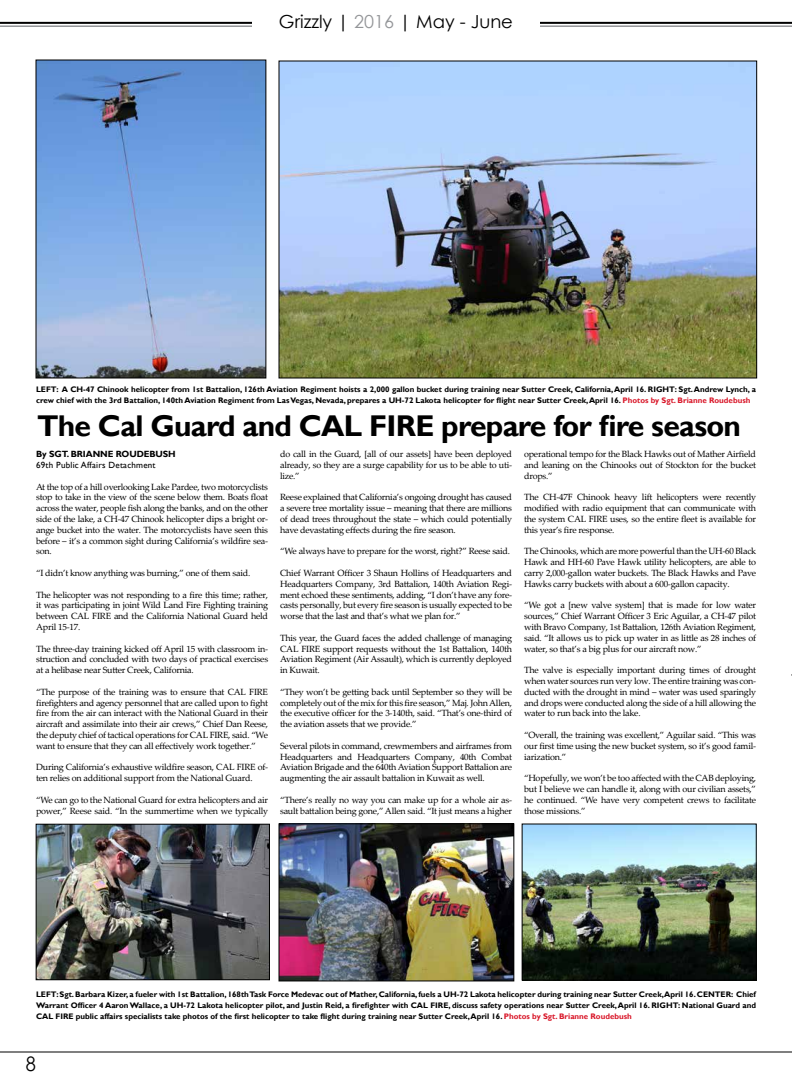
<style>
.page{position:relative;width:792px;height:1080px;background:#fff}
.page>*{position:absolute;margin:0;border:0;box-sizing:border-box;transform-origin:0 0}
.t1{font:700 30px "Gill Sans";letter-spacing:-.025em;color:#000}
.t2{font:20px "Century Gothic";color:#000;scale:.91 1}
.t3{font:18px "Century Gothic";color:#000}
.t4{font:9px/10.8px "Palatino Linotype";letter-spacing:-.025em;color:#000;text-align:justify}
.t5{font:9px "Gill Sans";letter-spacing:.025em;color:#000}
.t6{font:700 9px "Gill Sans";letter-spacing:-.01em;color:#000}
.t7{font:700 8px/10.8px "Gill Sans";color:#000;text-align:justify}
.s1{color:#939598}
.s2{color:#d9182a}
</style>
<div class="page">
<hr style="left:0;top:1052px;width:792px;height:1px;background:#000">
<hr style="left:540px;top:22px;width:252px;height:2px;background:#000">
<hr style="left:540px;top:25px;width:252px;height:2px;background:#939598">
<hr style="left:0;top:22px;width:252px;height:2px;background:#000">
<hr style="left:0;top:25px;width:252px;height:2px;background:#939598">
<img style="left:281px;top:63px;width:474px;height:313px">
<div style="left:279px;top:61px;width:478px;height:317px;border:1px solid #000"></div>
<img style="left:38px;top:62px;width:226px;height:314px">
<div style="left:36px;top:60px;width:230px;height:318px;border:1px solid #000"></div>
<img style="left:281px;top:826px;width:231px;height:153px">
<div style="left:279px;top:824px;width:235px;height:157px;border:1px solid #000"></div>
<img style="left:38px;top:826px;width:230px;height:152px">
<div style="left:36px;top:824px;width:234px;height:156px;border:1px solid #000"></div>
<img style="left:524px;top:826px;width:231px;height:152px">
<div style="left:522px;top:824px;width:235px;height:156px;border:1px solid #000"></div>
<h3 class="t3" style="left:279px;top:9px;width:236px">Grizzly | <span class="s1">2016</span> | May - June</h3>
<p class="t7" style="left:36px;top:385px;width:721px">LEFT: A CH-47 Chinook helicopter from 1st Battalion, 126th Aviation Regiment hoists a 2,000 gallon bucket during training near Sutter Creek, California, April 16. RIGHT: Sgt. Andrew Lynch, a crew chief with the 3rd Battalion, 140th Aviation Regiment from Las Vegas, Nevada, prepares a UH-72 Lakota helicopter for flight near Sutter Creek, April 16. <span class="s2">Photos by Sgt. Brianne Roudebush</span></p>
<h1 class="t1" style="left:37px;top:408px;width:705px">The Cal Guard and CAL FIRE prepare for fire season</h1>
<p class="t6" style="left:36px;top:449px;width:141px">By SGT. BRIANNE ROUDEBUSH</p>
<p class="t5" style="left:36px;top:460px;width:121px">69th Public Affairs Detachment</p>
<p class="t4" style="left:36px;top:481px;width:234px">At the top of a hill overlooking Lake Pardee, two motorcyclists stop to take in the view of the scene below them. Boats float across the water, people fish along the banks, and on the other side of the lake, a CH-47 Chinook helicopter dips a bright or&shy;ange bucket into the water. The motorcyclists have seen this before – it’s a common sight during California’s wildfire sea&shy;son.</p>
<p class="t4" style="left:36px;top:567px;width:216px">“I didn’t know anything was burning,” one of them said.</p>
<p class="t4" style="left:36px;top:589px;width:234px">The helicopter was not responding to a fire this time; rather, it was participating in joint Wild Land Fire Fighting training between CAL FIRE and the California National Guard held April 15-17.</p>
<p class="t4" style="left:36px;top:643px;width:234px">The three-day training kicked off April 15 with classroom in&shy;struction and concluded with two days of practical exercises at a helibase near Sutter Creek, California.</p>
<p class="t4" style="left:36px;top:686px;width:233px">“The purpose of the training was to ensure that CAL FIRE firefighters and agency personnel that are called upon to fight fire from the air can interact with the National Guard in their aircraft and assimilate into their air crews,” Chief Dan Reese, the deputy chief of tactical operations for CAL FIRE, said. “We want to ensure that they can all effectively work together.”</p>
<p class="t4" style="left:36px;top:762px;width:234px">During California’s exhaustive wildfire season, CAL FIRE of&shy;ten relies on additional support from the National Guard.</p>
<p class="t4" style="left:36px;top:794px;width:234px">“We can go to the National Guard for extra helicopters and air power,” Reese said. “In the summertime when we typically</p>
<p class="t4" style="left:280px;top:448px;width:234px">do call in the Guard, [all of our assets] have been deployed already, so they are a surge capability for us to be able to uti&shy;lize.”</p>
<p class="t4" style="left:280px;top:492px;width:234px">Reese explained that California’s ongoing drought has caused a severe tree mortality issue – meaning that there are millions of dead trees throughout the state – which could potentially have devastating effects during the fire season.</p>
<p class="t4" style="left:280px;top:546px;width:232px">“We always have to prepare for the worst, right?” Reese said.</p>
<p class="t4" style="left:280px;top:567px;width:234px">Chief Warrant Officer 3 Shaun Hollins of Headquarters and Headquarters Company, 3rd Battalion, 140th Aviation Regi&shy;ment echoed these sentiments, adding, “I don’t have any fore&shy;casts personally, but every fire season is usually expected to be worse that the last and that’s what we plan for.”</p>
<p class="t4" style="left:280px;top:632px;width:234px">This year, the Guard faces the added challenge of managing CAL FIRE support requests without the 1st Battalion, 140th Aviation Regiment (Air Assault), which is currently deployed in Kuwait.</p>
<p class="t4" style="left:280px;top:686px;width:234px">“They won’t be getting back until September so they will be completely out of the mix for this fire season,” Maj. John Allen, the executive officer for the 3-140th, said. “That’s one-third of the aviation assets that we provide.”</p>
<p class="t4" style="left:280px;top:740px;width:234px">Several pilots in command, crewmembers and airframes from Headquarters and Headquarters Company, 40th Combat Aviation Brigade and the 640th Aviation Support Battalion are augmenting the air assault battalion in Kuwait as well.</p>
<p class="t4" style="left:280px;top:794px;width:234px">“There’s really no way you can make up for a whole air as&shy;sault battalion being gone,” Allen said. “It just means a higher</p>
<p class="t4" style="left:524px;top:448px;width:234px">operational tempo for the Black Hawks out of Mather Airfield and leaning on the Chinooks out of Stockton for the bucket drops.”</p>
<p class="t4" style="left:524px;top:492px;width:234px">The CH-47F Chinook heavy lift helicopters were recently modified with radio equipment that can communicate with the system CAL FIRE uses, so the entire fleet is available for this year’s fire response.</p>
<p class="t4" style="left:524px;top:546px;width:234px">The Chinooks, which are more powerful than the UH-60 Black Hawk and HH-60 Pave Hawk utility helicopters, are able to carry 2,000-gallon water buckets. The Black Hawks and Pave Hawks carry buckets with about a 600-gallon capacity.</p>
<p class="t4" style="left:524px;top:600px;width:234px">“We got a [new valve system] that is made for low water sources,” Chief Warrant Officer 3 Eric Aguilar, a CH-47 pilot with Bravo Company, 1st Battalion, 126th Aviation Regiment, said. “It allows us to pick up water in as little as 28 inches of water, so that’s a big plus for our aircraft now.”</p>
<p class="t4" style="left:524px;top:664px;width:234px">The valve is especially important during times of drought when water sources run very low. The entire training was con&shy;ducted with the drought in mind – water was used sparingly and drops were conducted along the side of a hill allowing the water to run back into the lake.</p>
<p class="t4" style="left:524px;top:729px;width:234px">“Overall, the training was excellent,” Aguilar said. “This was our first time using the new bucket system, so it’s good famil&shy;iarization.”</p>
<p class="t4" style="left:524px;top:772px;width:234px">“Hopefully, we won’t be too affected with the CAB deploying, but I believe we can handle it, along with our civilian assets,” he continued. “We have very competent crews to facilitate those missions.”</p>
<p class="t7" style="left:36px;top:989px;width:722px">LEFT: Sgt. Barbara Kizer, a fueler with 1st Battalion, 168th Task Force Medevac out of Mather, California, fuels a UH-72 Lakota helicopter during training near Sutter Creek,April 16. CENTER: Chief Warrant Officer 4 Aaron Wallace, a UH-72 Lakota helicopter pilot, and Justin Reid, a firefighter with CAL FIRE, discuss safety operations near Sutter Creek, April 16. RIGHT: National Guard and CAL FIRE public affairs specialists take photos of the first helicopter to take flight during training near Sutter Creek, April 16. <span class="s2">Photos by Sgt. Brianne Roudebush</span></p>
<h2 class="t2" style="left:26px;top:1050px;width:13px">8</h2>
</div>
